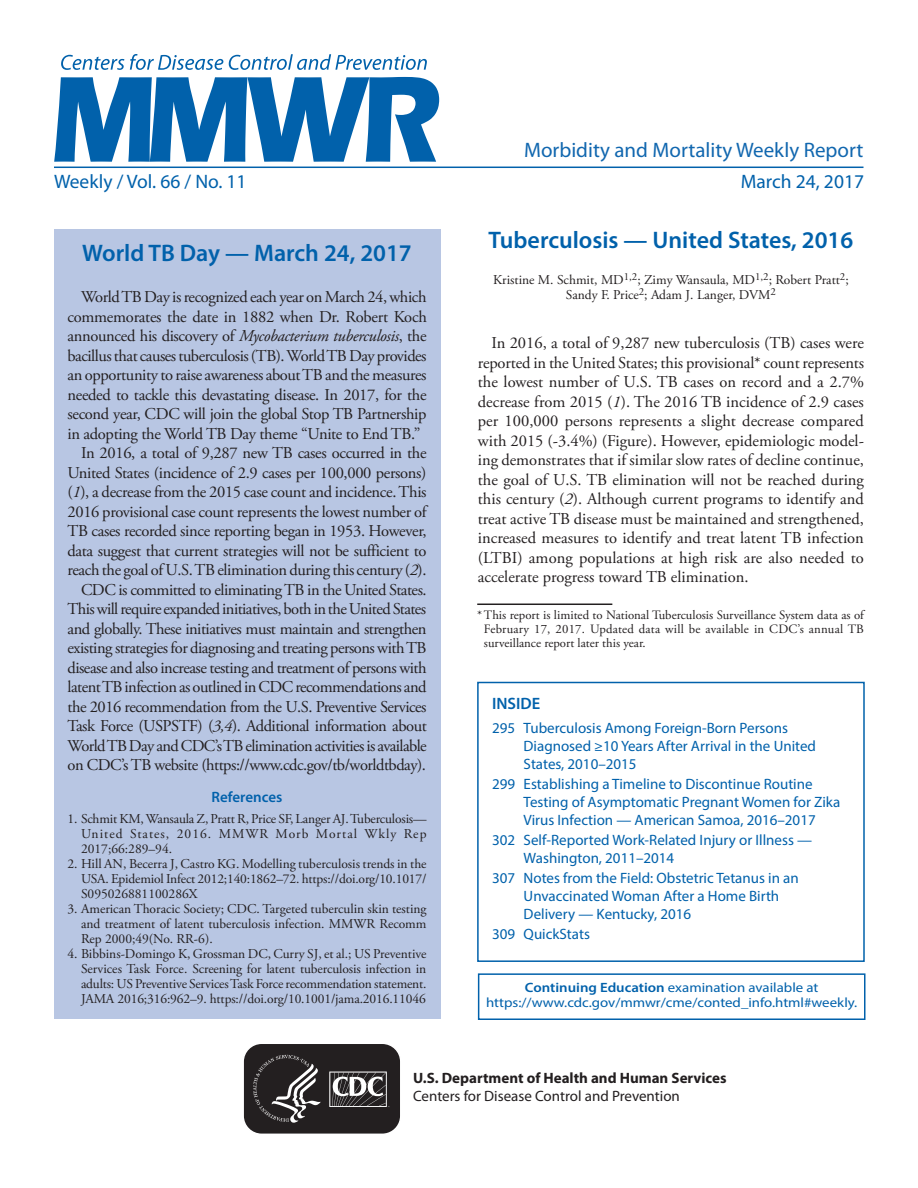
<style>
.page{position:relative;width:918px;height:1188px;background:#fff}
.page>*{position:absolute;margin:0;border:0;box-sizing:border-box;transform-origin:0 0}
.Report_Title{font:600 24px "Myriad Pro";color:#0161ab}
.t1{font:21px "Myriad Pro";color:#1167af}
.t2{font:19.5px "Myriad Pro";color:#0161ab}
.Paragraph{font:16.5px/19.5px "Adobe Garamond Pro";letter-spacing:-.02em;color:#231f20;text-align:justify}
.inside{font:600 16.5px "Myriad Pro";color:#0161ab}
.toc_headline_to_999{font:15px/18px "Myriad Pro";color:#0161ab}
.t3{font:700 15px/18px "Myriad Pro";color:#231f20}
.Ref_Title{font:600 15px "Myriad Pro";color:#0161ab}
.References{font:13.5px/15px "Adobe Garamond Pro";color:#231f20;text-align:justify}
.ce_callout_box{font:13.5px/15px "Myriad Pro";color:#0161ab;text-align:center;scale:1.1 1}
.Author_Names{font:13.5px/15px "Adobe Garamond Pro";color:#231f20;text-align:center}
.Footnote{font:12.75px/14.2px "Adobe Garamond Pro";color:#231f20;text-align:justify}
.s1{font-style:italic}
.s2{font-weight:600}
.s3{font-weight:400}
</style>
<div class="page">
<div style="left:478px;top:973px;width:388px;height:47px;border:2px solid #0161ab"></div>
<svg style="left:243px;top:1045px;width:157px;height:89px;background:#403c3d"></svg>
<hr style="left:54px;top:167px;width:810px;height:1px;background:#0161ab">
<svg style="left:54px;top:77px;width:385px;height:85px"></svg>
<svg style="left:61px;top:54px;width:366px;height:16px"></svg>
<div style="left:477px;top:682px;width:388px;height:280px;border:2px solid #0161ab"></div>
<div style="left:54px;top:230px;width:386px;height:789px;background:#b8c6e3"></div>
<hr style="left:477px;top:604px;width:135px;height:1px;background:#231f20">
<p class="t1" style="left:524px;top:137px;width:341px">Morbidity and Mortality Weekly Report</p>
<p class="t2" style="left:54px;top:169px;width:194px">Weekly / Vol. 66 / No. 11</p>
<p class="t2" style="left:741px;top:169px;width:125px">March 24, 2017</p>
<p class="Report_Title" style="left:82px;top:238px;width:331px">World TB Day — March 24, 2017</p>
<p class="Paragraph" style="left:68px;top:288px;width:361px;text-indent:13px">World TB Day is recognized each year on March 24, which commemorates the date in 1882 when Dr. Robert Koch announced his discovery of <span class="s1">Mycobacterium tuberculosis</span>, the bacillus that causes tuberculosis (TB). World TB Day provides an opportunity to raise awareness about TB and the measures needed to tackle this devastating disease. In 2017, for the second year, CDC will join the global Stop TB Partnership in adopting the World TB Day theme “Unite to End TB.”</p>
<p class="Paragraph" style="left:68px;top:444px;width:361px;text-indent:13px">In 2016, a total of 9,287 new TB cases occurred in the United States (incidence of 2.9 cases per 100,000 persons) (<span class="s1">1</span>), a decrease from the 2015 case count and incidence. This 2016 provisional case count represents the lowest number of TB cases recorded since reporting began in 1953. However, data suggest that current strategies will not be sufficient to reach the goal of U.S. TB elimination during this century (<span class="s1">2</span>).</p>
<p class="Paragraph" style="left:68px;top:580px;width:361px;text-indent:13px">CDC is committed to eliminating TB in the United States.<br>This will require expanded initiatives, both in the United States and globally. These initiatives must maintain and strengthen existing strategies for diagnosing and treating persons with TB disease and also increase testing and treatment of persons with latent TB infection as outlined in CDC recommendations and the 2016 recommendation from the U.S. Preventive Services Task Force (USPSTF) (<span class="s1">3,4</span>). Additional information about World TB Day and CDC’s TB elimination activities is available on CDC’s TB website (https://www.cdc.gov/tb/worldtbday).</p>
<h1 class="Ref_Title" style="left:212px;top:787px;width:72px">References</h1>
<p class="References" style="left:81px;top:812px;width:347px;text-indent:-14px">1. Schmit KM, Wansaula Z, Pratt R, Price SF, Langer AJ. Tuberculosis— United States, 2016. MMWR Morb Mortal Wkly Rep 2017;66:289–94.</p>
<p class="References" style="left:81px;top:857px;width:347px;text-indent:-14px">2. Hill AN, Becerra J, Castro KG. Modelling tuberculosis trends in the USA. Epidemiol Infect 2012;140:1862–72. https://doi.org/10.1017/ S095026881100286X</p>
<p class="References" style="left:81px;top:902px;width:347px;text-indent:-14px">3. American Thoracic Society; CDC. Targeted tuberculin skin testing and treatment of latent tuberculosis infection. MMWR Recomm Rep 2000;49(No. RR-6).</p>
<p class="References" style="left:81px;top:947px;width:347px;text-indent:-14px">4. Bibbins-Domingo K, Grossman DC, Curry SJ, et al.; US Preventive Services Task Force. Screening for latent tuberculosis infection in adults: US Preventive Services Task Force recommendation statement.<br>JAMA 2016;316:962–9. https://doi.org/10.1001/jama.2016.11046</p>
<p class="Report_Title" style="left:489px;top:224px;width:366px">Tuberculosis — United States, 2016</p>
<p class="Author_Names" style="left:493px;top:273px;width:357px">Kristine M. Schmit, MD<sup>1,2</sup>; Zimy Wansaula, MD<sup>1,2</sup>; Robert Pratt<sup>2</sup>;<br>Sandy F. Price<sup>2</sup>; Adam J. Langer, DVM<sup>2</sup></p>
<p class="Paragraph" style="left:478px;top:334px;width:388px;text-indent:13px">In 2016, a total of 9,287 new tuberculosis (TB) cases were reported in the United States; this provisional* count represents the lowest number of U.S. TB cases on record and a 2.7% decrease from 2015 (<span class="s1">1</span>). The 2016 TB incidence of 2.9 cases per 100,000 persons represents a slight decrease compared with 2015 (-3.4%) (Figure). However, epidemiologic model&shy;ing demonstrates that if similar slow rates of decline continue, the goal of U.S. TB elimination will not be reached during this century (<span class="s1">2</span>). Although current programs to identify and treat active TB disease must be maintained and strengthened, increased measures to identify and treat latent TB infection (LTBI) among populations at high risk are also needed to accelerate progress toward TB elimination.</p>
<p class="Footnote" style="left:484px;top:608px;width:382px;text-indent:-7px">*This report is limited to National Tuberculosis Surveillance System data as of February 17, 2017. Updated data will be available in CDC’s annual TB surveillance report later this year.</p>
<h1 class="inside" style="left:492px;top:693px;width:50px">INSIDE</h1>
<p class="toc_headline_to_999" style="left:524px;top:718px;width:294px;text-indent:-32px">295 Tuberculosis Among Foreign-Born Persons<br>Diagnosed ≥10 Years After Arrival in the United<br>States, 2010–2015</p>
<p class="toc_headline_to_999" style="left:524px;top:774px;width:318px;text-indent:-32px">299 Establishing a Timeline to Discontinue Routine<br>Testing of Asymptomatic Pregnant Women for Zika<br>Virus Infection — American Samoa, 2016–2017</p>
<p class="toc_headline_to_999" style="left:524px;top:831px;width:290px;text-indent:-32px">302 Self-Reported Work-Related Injury or Illness —<br>Washington, 2011–2014</p>
<p class="toc_headline_to_999" style="left:524px;top:869px;width:277px;text-indent:-31px">307 Notes from the Field: Obstetric Tetanus in an<br>Unvaccinated Woman After a Home Birth<br>Delivery — Kentucky, 2016</p>
<p class="toc_headline_to_999" style="left:492px;top:925px;width:99px">309 QuickStats</p>
<p class="ce_callout_box" style="left:486px;top:980px;width:339px"><span class="s2">Continuing Education</span> examination available at https://www.cdc.gov/mmwr/cme/conted_info.html#weekly.</p>
<p class="t3" style="left:413px;top:1069px;width:315px">U.S. Department of Health and Human Services<br><span class="s3">Centers for Disease Control and Prevention</span></p>
</div>
